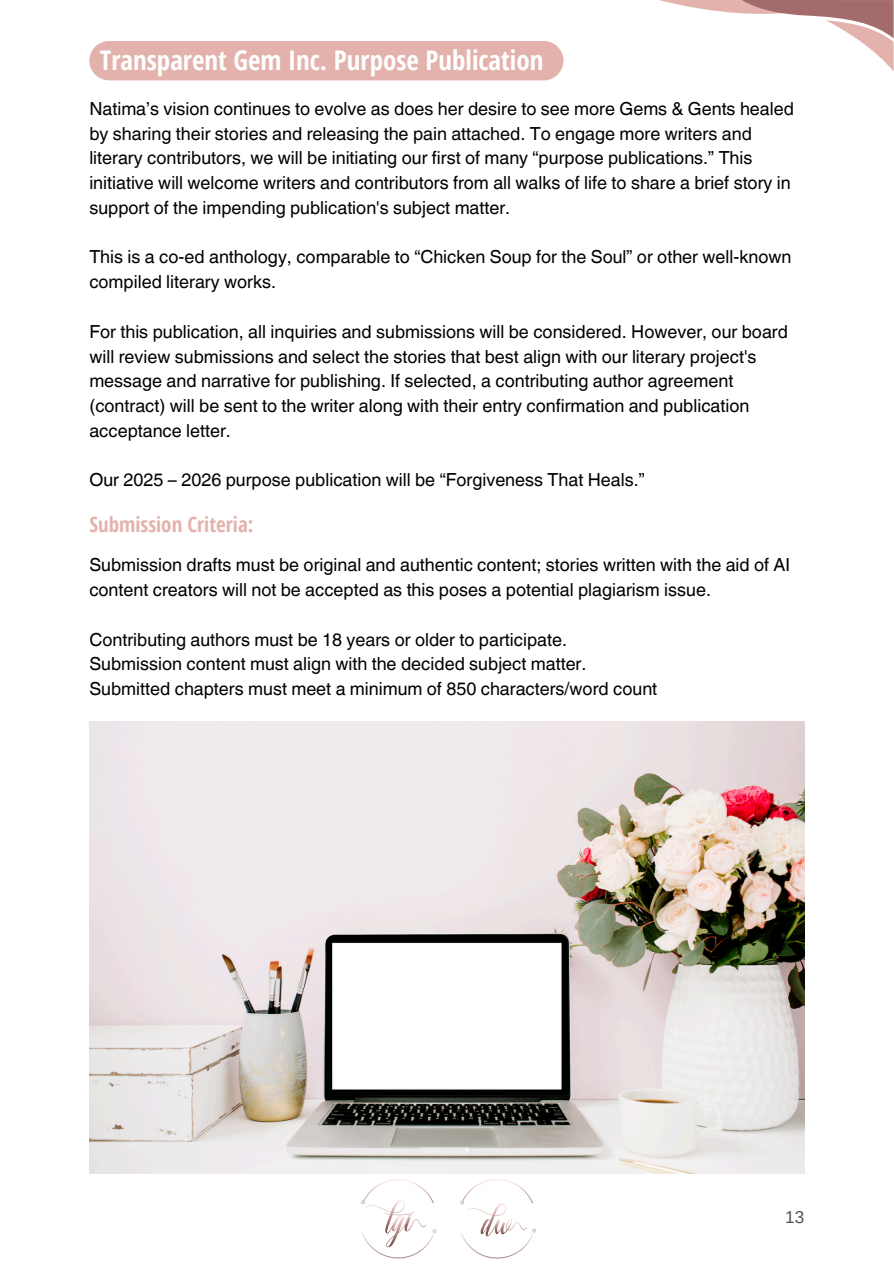
<style>
.page{position:relative;width:894px;height:1264px;background:#fff}
.page>*{position:absolute;margin:0;border:0;box-sizing:border-box;transform-origin:0 0}
.t1{font:700 27px "Open Sans Condensed";color:#fefffe}
.t2{font:700 21px "Open Sans Condensed";color:#e4b2ad}
.t3{font:18px/24.8px "Helvetica World";color:#000}
.t4{font:17.1px "Arimo";color:#545454}
</style>
<div class="page">
<svg style="left:659px;top:0;width:233px;height:70px"></svg>
<div style="left:89px;top:41px;width:474px;height:39px;background:#e4b2ad;border-radius:20px"></div>
<img style="left:89px;top:721px;width:715px;height:452px">
<img style="left:361px;top:1179px;width:175px;height:78px">
<p class="t1" style="left:100px;top:41px;width:445px">Transparent Gem Inc. Purpose Publication</p>
<p class="t3" style="left:89px;top:96px;width:706px">Natima’s vision continues to evolve as does her desire to see more Gems &amp; Gents healed by sharing their stories and releasing the pain attached. To engage more writers and literary contributors, we will be initiating our first of many “purpose publications.” This initiative will welcome writers and contributors from all walks of life to share a brief story in support of the impending publication's subject matter.</p>
<p class="t3" style="left:89px;top:245px;width:703px">This is a co-ed anthology, comparable to “Chicken Soup for the Soul” or other well-known compiled literary works.</p>
<p class="t3" style="left:89px;top:319px;width:700px">For this publication, all inquiries and submissions will be considered. However, our board will review submissions and select the stories that best align with our literary project's message and narrative for publishing. If selected, a contributing author agreement (contract) will be sent to the writer along with their entry confirmation and publication acceptance letter.</p>
<p class="t3" style="left:89px;top:468px;width:556px">Our 2025 – 2026 purpose publication will be “Forgiveness That Heals.”</p>
<h2 class="t2" style="left:89px;top:509px;width:166px">Submission Criteria:</h2>
<p class="t3" style="left:89px;top:552px;width:702px">Submission drafts must be original and authentic content; stories written with the aid of AI content creators will not be accepted as this poses a potential plagiarism issue.</p>
<p class="t3" style="left:89px;top:627px;width:479px">Contributing authors must be 18 years or older to participate.</p>
<p class="t3" style="left:89px;top:651px;width:498px">Submission content must align with the decided subject matter.</p>
<p class="t3" style="left:89px;top:676px;width:569px">Submitted chapters must meet a minimum of 850 characters/word count</p>
<h1 class="t4" style="left:785px;top:1207px;width:21px">13</h1>
</div>
